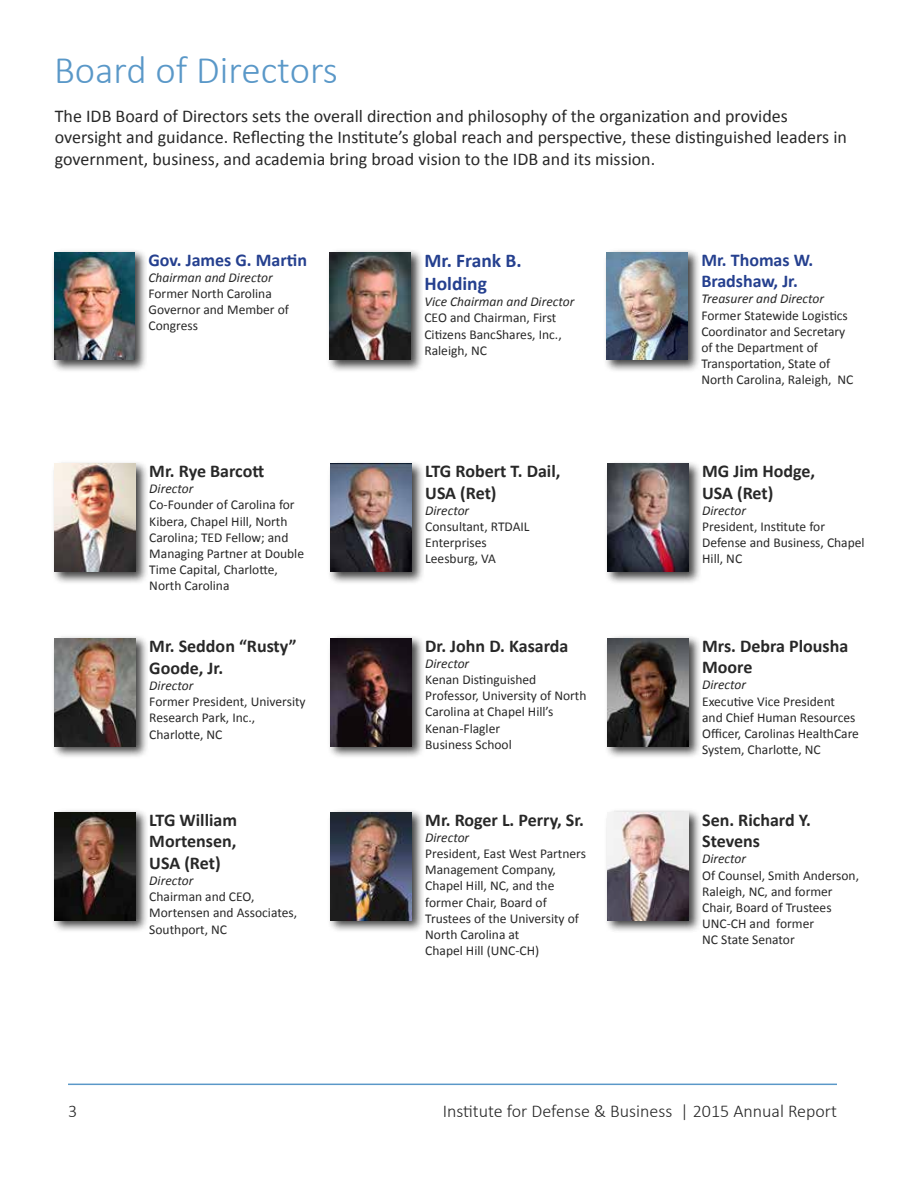
<style>
.page{position:relative;width:918px;height:1188px;background:#fff}
.page>*{position:absolute;margin:0;border:0;box-sizing:border-box;transform-origin:0 0}
.t1{font:300 39px "Calibri";color:#5a98c8}
.t2{font:700 19.5px/23.4px "Calibri";color:#25408f}
.t3{font:18px/21.6px "Calibri";color:#282828}
.t4{font:700 18px/21.6px "Calibri";color:#282828}
.t5{font:300 18px "Calibri";color:#282828}
.t6{font:700 18px/21.6px "Calibri";color:#25408f}
.t7{font:13.5px/16.2px "Calibri";color:#282828}
.t8{font:italic 13.5px "Calibri";color:#282828}
</style>
<div class="page">
<hr style="left:68px;top:1084px;width:769px;height:1px;background:#5a98c8">
<div style="left:51px;top:249px;width:97px;height:124px;background:#000;opacity:.75"></div>
<img style="left:54px;top:252px;width:81px;height:108px">
<div style="left:326px;top:249px;width:98px;height:124px;background:#000;opacity:.75"></div>
<img style="left:330px;top:252px;width:81px;height:108px">
<div style="left:603px;top:249px;width:98px;height:124px;background:#000;opacity:.75"></div>
<img style="left:607px;top:252px;width:81px;height:108px">
<div style="left:51px;top:460px;width:98px;height:124px;background:#000;opacity:.75"></div>
<img style="left:55px;top:464px;width:81px;height:108px">
<div style="left:327px;top:460px;width:98px;height:124px;background:#000;opacity:.75"></div>
<img style="left:331px;top:464px;width:81px;height:108px">
<div style="left:604px;top:460px;width:98px;height:124px;background:#000;opacity:.75"></div>
<img style="left:608px;top:464px;width:81px;height:108px">
<div style="left:51px;top:635px;width:98px;height:124px;background:#000;opacity:.75"></div>
<img style="left:55px;top:638px;width:81px;height:108px">
<div style="left:327px;top:635px;width:98px;height:124px;background:#000;opacity:.75"></div>
<img style="left:331px;top:638px;width:81px;height:108px">
<div style="left:604px;top:635px;width:97px;height:124px;background:#000;opacity:.75"></div>
<img style="left:608px;top:638px;width:81px;height:108px">
<div style="left:51px;top:809px;width:98px;height:124px;background:#000;opacity:.75"></div>
<img style="left:55px;top:812px;width:81px;height:108px">
<div style="left:327px;top:809px;width:97px;height:124px;background:#000;opacity:.75"></div>
<img style="left:331px;top:812px;width:81px;height:108px">
<div style="left:604px;top:809px;width:98px;height:124px;background:#000;opacity:.75"></div>
<img style="left:608px;top:812px;width:81px;height:108px">
<h1 class="t1" style="left:54px;top:46px;width:285px">Board of Directors</h1>
<p class="t3" style="left:55px;top:105px;width:794px">The IDB Board of Directors sets the overall direction and philosophy of the organization and provides oversight and guidance. Reflecting the Institute’s global reach and perspective, these distinguished leaders in government, business, and academia bring broad vision to the IDB and its mission.</p>
<h3 class="t6" style="left:148px;top:249px;width:160px">Gov. James G. Martin</h3>
<p class="t8" style="left:148px;top:268px;width:126px">Chairman and Director</p>
<p class="t7" style="left:148px;top:285px;width:142px">Former North Carolina<br>Governor and Member of<br>Congress</p>
<h3 class="t4" style="left:149px;top:460px;width:116px">Mr. Rye Barcott</h3>
<p class="t8" style="left:149px;top:480px;width:46px">Director</p>
<p class="t7" style="left:149px;top:497px;width:156px">Co-Founder of Carolina for<br>Kibera, Chapel Hill, North<br>Carolina; TED Fellow; and<br>Managing Partner at Double<br>Time Capital, Charlotte,<br>North Carolina</p>
<h3 class="t4" style="left:149px;top:635px;width:149px">Mr. Seddon “Rusty”<br>Goode, Jr.</h3>
<p class="t8" style="left:149px;top:676px;width:46px">Director</p>
<p class="t7" style="left:149px;top:694px;width:158px">Former President, University<br>Research Park, Inc.,<br>Charlotte, NC</p>
<h3 class="t4" style="left:149px;top:809px;width:89px;text-align:justify">LTG William Mortensen, USA (Ret)</h3>
<p class="t8" style="left:149px;top:871px;width:46px">Director</p>
<p class="t7" style="left:149px;top:889px;width:149px">Chairman and CEO,<br>Mortensen and Associates,<br>Southport, NC</p>
<h2 class="t2" style="left:424px;top:248px;width:99px">Mr. Frank B.<br>Holding</h2>
<p class="t8" style="left:424px;top:293px;width:151px">Vice Chairman and Director</p>
<p class="t7" style="left:424px;top:310px;width:139px">CEO and Chairman, First<br>Citizens BancShares, Inc.,<br>Raleigh, NC</p>
<h3 class="t4" style="left:425px;top:460px;width:137px">LTG Robert T. Dail,<br>USA (Ret)</h3>
<p class="t8" style="left:425px;top:501px;width:46px">Director</p>
<p class="t7" style="left:425px;top:518px;width:106px">Consultant, RTDAIL<br>Enterprises<br>Leesburg, VA</p>
<h3 class="t4" style="left:425px;top:635px;width:145px">Dr. John D. Kasarda</h3>
<p class="t8" style="left:425px;top:654px;width:46px">Director</p>
<p class="t7" style="left:425px;top:671px;width:163px">Kenan Distinguished<br>Professor, University of North<br>Carolina at Chapel Hill’s<br>Kenan-Flagler<br>Business School</p>
<h3 class="t4" style="left:425px;top:809px;width:160px">Mr. Roger L. Perry, Sr.</h3>
<p class="t8" style="left:425px;top:828px;width:46px">Director</p>
<p class="t7" style="left:425px;top:845px;width:162px">President, East West Partners<br>Management Company,<br>Chapel Hill, NC, and the former Chair, Board of<br>Trustees of the University of<br>North Carolina at<br>Chapel Hill (UNC-CH)</p>
<h3 class="t6" style="left:701px;top:249px;width:114px">Mr. Thomas W.<br>Bradshaw, Jr.</h3>
<p class="t8" style="left:701px;top:290px;width:124px">Treasurer and Director</p>
<p class="t7" style="left:701px;top:307px;width:154px">Former Statewide Logistics<br>Coordinator and Secretary of the Department of<br>Transportation, State of<br>North Carolina, Raleigh, NC</p>
<h3 class="t4" style="left:702px;top:460px;width:115px">MG Jim Hodge,<br>USA (Ret)</h3>
<p class="t8" style="left:702px;top:501px;width:46px">Director</p>
<p class="t7" style="left:702px;top:518px;width:164px">President, Institute for<br>Defense and Business, Chapel<br>Hill, NC</p>
<h3 class="t4" style="left:702px;top:635px;width:148px">Mrs. Debra Plousha<br>Moore</h3>
<p class="t8" style="left:702px;top:676px;width:46px">Director</p>
<p class="t7" style="left:702px;top:693px;width:158px">Executive Vice President and Chief Human Resources<br>Officer, Carolinas HealthCare<br>System, Charlotte, NC</p>
<h3 class="t4" style="left:702px;top:809px;width:110px">Sen. Richard Y.<br>Stevens</h3>
<p class="t8" style="left:702px;top:850px;width:46px">Director</p>
<p class="t7" style="left:702px;top:867px;width:158px">Of Counsel, Smith Anderson,<br>Raleigh, NC, and former<br>Chair, Board of Trustees<br>UNC-CH and former<br>NC State Senator</p>
<h3 class="t5" style="left:68px;top:1099px;width:11px">3</h3>
<h3 class="t5" style="left:443px;top:1099px;width:396px">Institute for Defense &amp; Business | 2015 Annual Report</h3>
</div>
